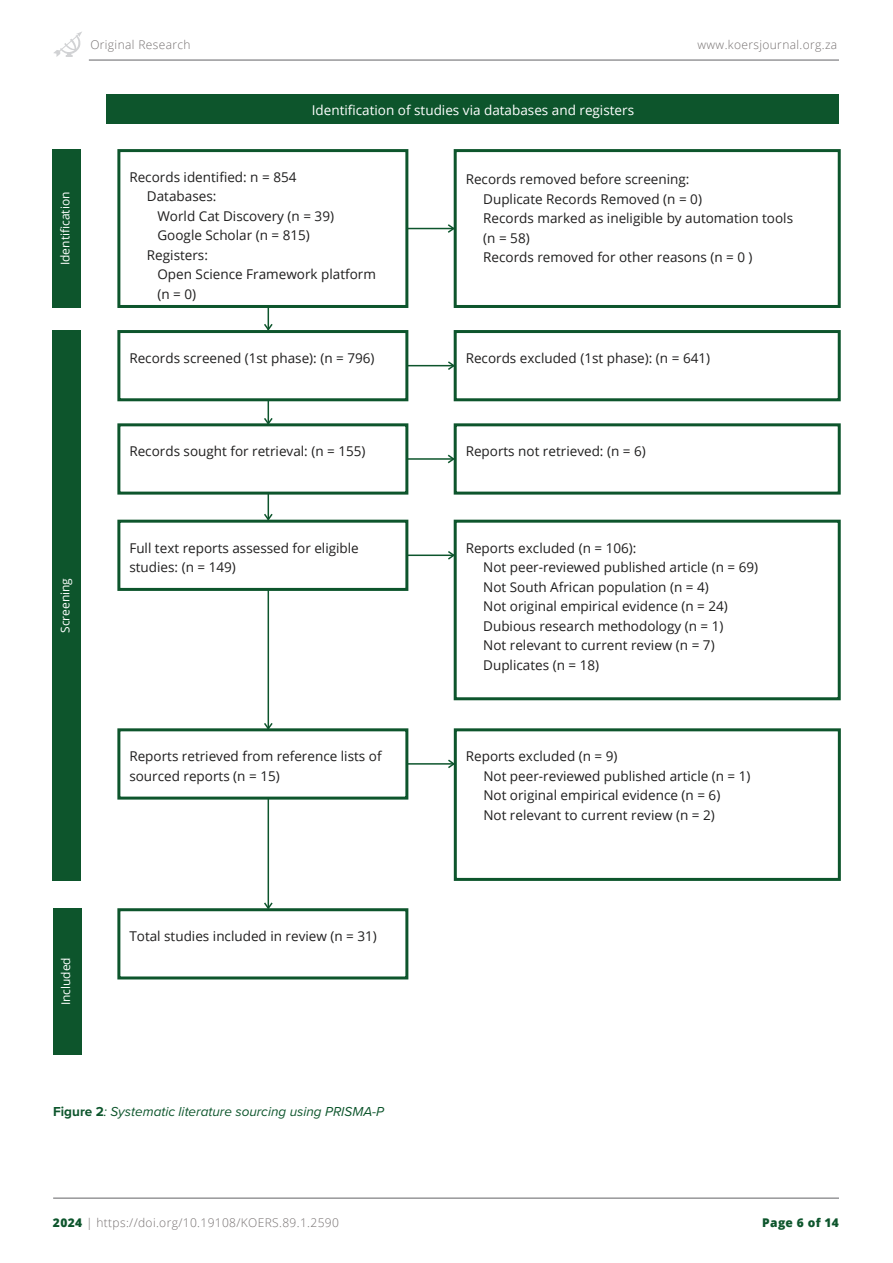
<style>
.page{position:relative;width:893px;height:1263px;background:#fff}
.page>*{position:absolute;margin:0;border:0;box-sizing:border-box;transform-origin:0 0}
.t1{font:13.5px/19.5px "Open Sans";color:#1f1e1e}
.H5_Figure_Headings{font:italic 13.5px "Proxima Nova";color:#0d552c}
.t2{font:13.5px "Open Sans";color:#fff}
.t3{font:300 12px "Open Sans";letter-spacing:.03em;color:#767171}
.t4{font:12px "Open Sans";color:#fff}
.t5{font:800 12px "Open Sans";letter-spacing:.03em;color:#0d552c}
.s1{font-weight:700;font-style:normal}
.s2{font-weight:800;color:#0d552c}
</style>
<div class="page">
<svg style="left:53px;top:31px;width:29px;height:26px"></svg>
<hr style="left:89px;top:60px;width:750px;height:1px;background:#636366">
<hr style="left:53px;top:1198px;width:786px;height:1px;background:#636366">
<hr style="left:268px;top:768px;width:1px;height:140px;background:#0d552c">
<svg style="left:264px;top:901px;width:9px;height:7px"></svg>
<svg style="left:262px;top:401px;width:12px;height:22px"></svg>
<svg style="left:264px;top:308px;width:9px;height:22px"></svg>
<div style="left:107px;top:94px;width:732px;height:30px;background:#0d552c"></div>
<div style="left:52px;top:330px;width:29px;height:551px;background:#0d552c"></div>
<div style="left:52px;top:149px;width:29px;height:159px;background:#0d552c"></div>
<div style="left:117px;top:149px;width:291px;height:159px;border:3px solid #0d552c"></div>
<div style="left:454px;top:149px;width:387px;height:159px;border:3px solid #0d552c"></div>
<div style="left:117px;top:330px;width:291px;height:71px;border:3px solid #0d552c"></div>
<div style="left:117px;top:423px;width:291px;height:72px;border:3px solid #0d552c"></div>
<div style="left:117px;top:520px;width:291px;height:71px;border:3px solid #0d552c"></div>
<div style="left:454px;top:330px;width:387px;height:71px;border:3px solid #0d552c"></div>
<div style="left:454px;top:423px;width:387px;height:72px;border:3px solid #0d552c"></div>
<div style="left:454px;top:520px;width:387px;height:180px;border:3px solid #0d552c"></div>
<div style="left:119px;top:730px;width:288px;height:68px;background:#fff"></div>
<div style="left:117px;top:728px;width:291px;height:72px;border:3px solid #0d552c"></div>
<div style="left:454px;top:728px;width:387px;height:153px;border:3px solid #0d552c"></div>
<div style="left:117px;top:908px;width:291px;height:71px;border:3px solid #0d552c"></div>
<div style="left:53px;top:908px;width:29px;height:146px;background:#0d552c"></div>
<svg style="left:262px;top:493px;width:12px;height:29px"></svg>
<hr style="left:268px;top:589px;width:1px;height:140px;background:#0d552c">
<svg style="left:262px;top:721px;width:12px;height:10px"></svg>
<hr style="left:407px;top:458px;width:47px;height:2px;background:#0d552c">
<svg style="left:446px;top:453px;width:10px;height:12px"></svg>
<hr style="left:407px;top:554px;width:47px;height:2px;background:#0d552c">
<svg style="left:446px;top:549px;width:10px;height:12px"></svg>
<hr style="left:407px;top:365px;width:47px;height:1px;background:#0d552c">
<svg style="left:446px;top:360px;width:10px;height:11px"></svg>
<hr style="left:406px;top:228px;width:48px;height:1px;background:#0d552c">
<svg style="left:446px;top:223px;width:10px;height:11px"></svg>
<hr style="left:407px;top:763px;width:47px;height:2px;background:#0d552c">
<svg style="left:446px;top:758px;width:10px;height:12px"></svg>
<p class="t3" style="left:90px;top:36px;width:102px">Original Research</p>
<p class="t3" style="left:698px;top:36px;width:141px">www.koersjournal.org.za</p>
<p class="t4" style="left:57px;top:265px;width:75px;rotate:-90deg">Identification</p>
<p class="t4" style="left:57px;top:633px;width:57px;rotate:-90deg">Screening</p>
<p class="t4" style="left:58px;top:1005px;width:50px;rotate:-90deg">Included</p>
<p class="t2" style="left:312px;top:101px;width:324px">Identification of studies via databases and registers</p>
<p class="t1" style="left:129px;top:167px;width:169px">Records identified: n = 854</p>
<p class="t1" style="left:147px;top:186px;width:71px">Databases:</p>
<p class="t1" style="left:157px;top:206px;width:178px">World Cat Discovery (n = 39)</p>
<p class="t1" style="left:157px;top:225px;width:154px">Google Scholar (n = 815)</p>
<p class="t1" style="left:147px;top:245px;width:63px">Registers:</p>
<p class="t1" style="left:157px;top:264px;width:220px">Open Science Framework platform (n = 0)</p>
<p class="t1" style="left:483px;top:169px;width:311px;text-indent:-18px">Records removed before screening:<br>Duplicate Records Removed (n = 0)<br>Records marked as ineligible by automation tools (n = 58)<br>Records removed for other reasons (n = 0 )</p>
<p class="t1" style="left:129px;top:348px;width:247px">Records screened (1st phase): (n = 796)</p>
<p class="t1" style="left:466px;top:348px;width:246px">Records excluded (1st phase): (n = 641)</p>
<p class="t1" style="left:129px;top:441px;width:238px">Records sought for retrieval: (n = 155)</p>
<p class="t1" style="left:466px;top:441px;width:182px">Reports not retrieved: (n = 6)</p>
<p class="t1" style="left:129px;top:537px;width:231px">Full text reports assessed for eligible studies: (n = 149)</p>
<p class="t1" style="left:483px;top:537px;width:276px;text-indent:-18px">Reports excluded (n = 106):<br>Not peer-reviewed published article (n = 69)<br>Not South African population (n = 4)<br>Not original empirical evidence (n = 24)<br>Dubious research methodology (n = 1)<br>Not relevant to current review (n = 7)<br>Duplicates (n = 18)</p>
<p class="t1" style="left:129px;top:746px;width:254px">Reports retrieved from reference lists of sourced reports (n = 15)</p>
<p class="t1" style="left:483px;top:746px;width:269px;text-indent:-18px">Reports excluded (n = 9)<br>Not peer-reviewed published article (n = 1)<br>Not original empirical evidence (n = 6)<br>Not relevant to current review (n = 2)</p>
<p class="t1" style="left:129px;top:926px;width:249px">Total studies included in review (n = 31)</p>
<h5 class="H5_Figure_Headings" style="left:53px;top:1101px;width:333px"><span class="s1">Figure 2</span>: Systematic literature sourcing using PRISMA-P</h5>
<p class="t3" style="left:53px;top:1214px;width:287px"><span class="s2">2024</span> | https://doi.org/10.19108/KOERS.89.1.2590</p>
<p class="t5" style="left:762px;top:1214px;width:78px">Page 6 of 14</p>
</div>
